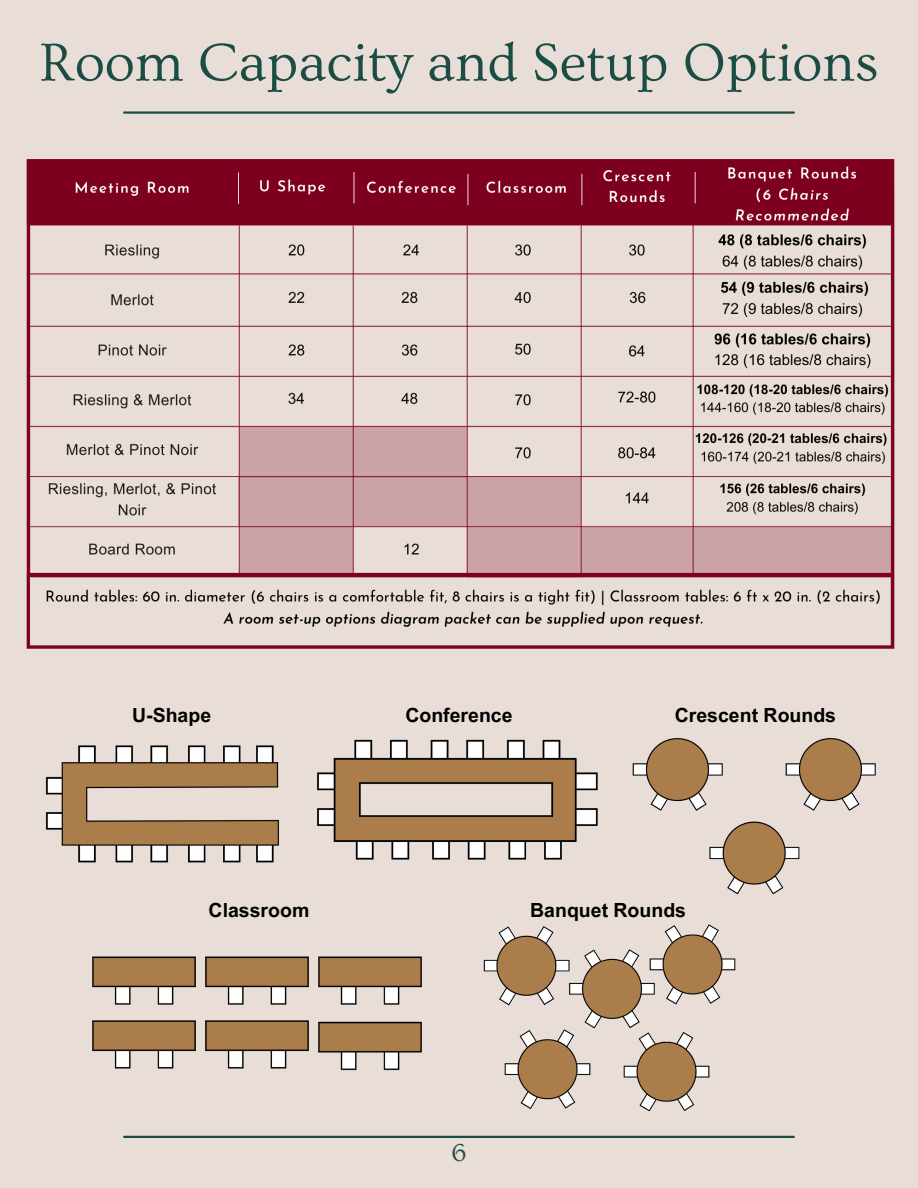
<style>
.page{position:relative;width:918px;height:1188px;background:#e8ded7}
.page>*{position:absolute;margin:0;border:0;box-sizing:border-box;transform-origin:0 0}
.t1{font:55.8px "Ovo";color:#1b4d45}
.t2{font:25.8px "Ovo";color:#1b4d45}
.t3{font:700 19.5px "Arial MT Pro";color:#000}
</style>
<div class="page">
<hr style="left:124px;top:1136px;width:670px;height:2px;background:#1b4d45">
<hr style="left:124px;top:111px;width:670px;height:3px;background:#1b4d45">
<img style="left:45px;top:759px;width:234px;height:104px">
<img style="left:317px;top:759px;width:281px;height:101px">
<img style="left:92px;top:956px;width:330px;height:115px">
<img style="left:632px;top:759px;width:244px;height:136px">
<img style="left:483px;top:924px;width:253px;height:186px">
<img style="left:26px;top:159px;width:869px;height:600px">
<p class="t1" style="left:39px;top:32px;width:841px">Room Capacity and Setup Options</p>
<p class="t3" style="left:132px;top:708px;width:81px">U-Shape</p>
<p class="t3" style="left:405px;top:708px;width:109px">Conference</p>
<p class="t3" style="left:675px;top:708px;width:163px">Crescent Rounds</p>
<p class="t3" style="left:209px;top:902px;width:102px">Classroom</p>
<p class="t3" style="left:530px;top:902px;width:157px">Banquet Rounds</p>
<h1 class="t2" style="left:452px;top:1139px;width:16px">6</h1>
</div>
